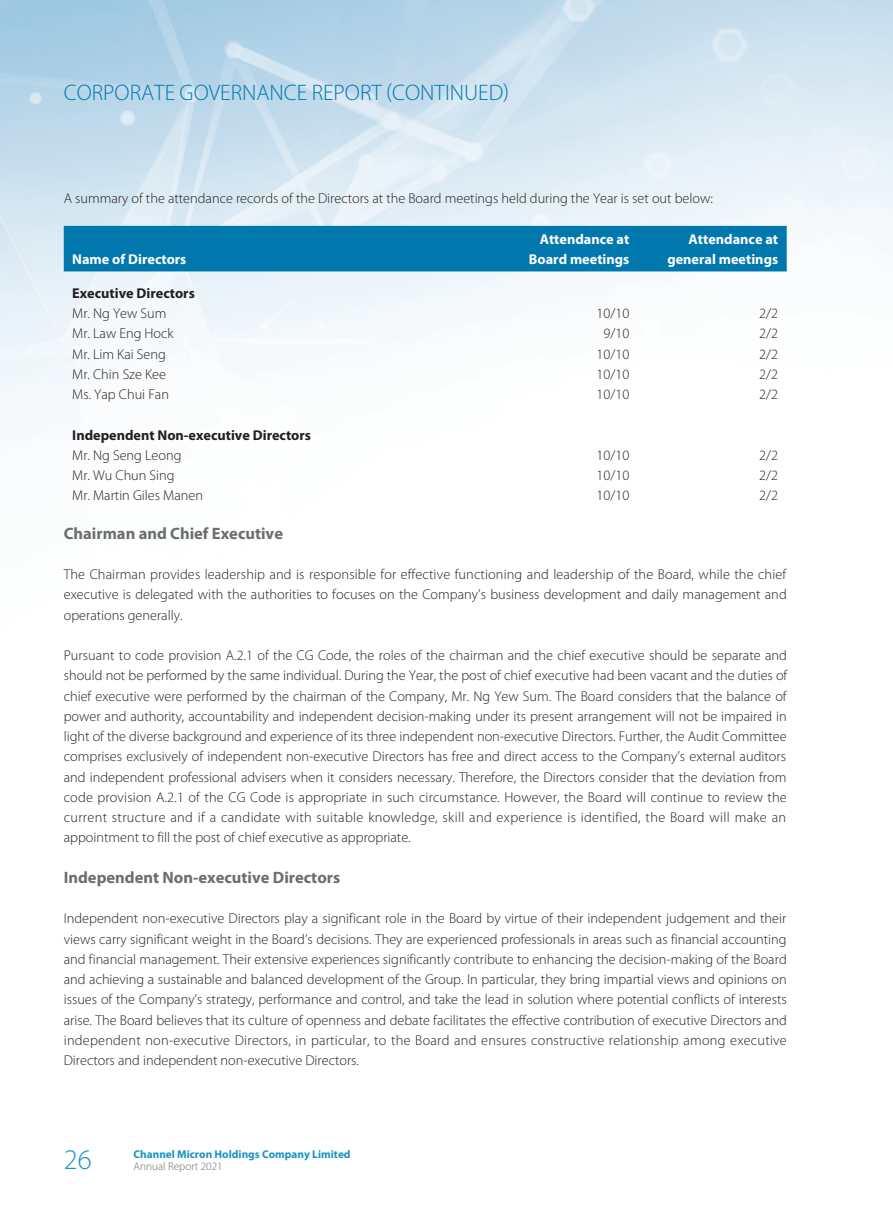
<style>
.page{position:relative;width:893px;height:1212px;background:#fff}
.page>*{position:absolute;margin:0;border:0;box-sizing:border-box;transform-origin:0 0}
.t1{font:300 28.5px "Myriad Pro";color:#1993c2}
.t2{font:300 22.5px "Myriad Pro";color:#0078ae}
._02_H2{font:700 16.5px "Myriad Pro";color:#6c6d70}
._00_txt{font:300 14.25px/20.2px "Myriad Pro";color:#231f20;text-align:justify}
._50_Table_txt{font:300 14.25px "Myriad Pro";color:#231f20}
._50_Table_txt-2{font:700 14.25px "Myriad Pro";color:#fff}
._50_Table_txt-3{font:700 14.25px "Myriad Pro";color:#231f20}
.t3{font:700 11.25px "Myriad Pro";color:#1993c2}
.t4{font:300 11.25px "Myriad Pro";color:#6c6d70}
</style>
<div class="page">
<div style="left:64px;top:226px;width:723px;height:45px;background:#0078ae"></div>
<h2 class="t2" style="left:64px;top:79px;width:447px">CORPORATE GOVERNANCE REPORT (CONTINUED)</h2>
<p class="_00_txt" style="left:64px;top:188px;width:651px">A summary of the attendance records of the Directors at the Board meetings held during the Year is set out below:</p>
<p class="_50_Table_txt-2" style="left:72px;top:250px;width:116px">Name of Directors</p>
<p class="_50_Table_txt-2" style="left:540px;top:230px;width:91px">Attendance at</p>
<p class="_50_Table_txt-2" style="left:529px;top:250px;width:102px">Board meetings</p>
<p class="_50_Table_txt-2" style="left:688px;top:230px;width:91px">Attendance at</p>
<p class="_50_Table_txt-2" style="left:667px;top:250px;width:112px">general meetings</p>
<p class="_50_Table_txt-3" style="left:72px;top:284px;width:124px">Executive Directors</p>
<p class="_50_Table_txt" style="left:72px;top:305px;width:96px">Mr. Ng Yew Sum</p>
<p class="_50_Table_txt" style="left:596px;top:305px;width:34px">10/10</p>
<p class="_50_Table_txt" style="left:759px;top:305px;width:20px">2/2</p>
<p class="_50_Table_txt" style="left:72px;top:325px;width:103px">Mr. Law Eng Hock</p>
<p class="_50_Table_txt" style="left:603px;top:325px;width:27px">9/10</p>
<p class="_50_Table_txt" style="left:759px;top:325px;width:20px">2/2</p>
<p class="_50_Table_txt" style="left:72px;top:345px;width:95px">Mr. Lim Kai Seng</p>
<p class="_50_Table_txt" style="left:596px;top:345px;width:34px">10/10</p>
<p class="_50_Table_txt" style="left:759px;top:345px;width:20px">2/2</p>
<p class="_50_Table_txt" style="left:72px;top:366px;width:95px">Mr. Chin Sze Kee</p>
<p class="_50_Table_txt" style="left:596px;top:366px;width:34px">10/10</p>
<p class="_50_Table_txt" style="left:759px;top:366px;width:20px">2/2</p>
<p class="_50_Table_txt" style="left:72px;top:386px;width:98px">Ms. Yap Chui Fan</p>
<p class="_50_Table_txt" style="left:596px;top:386px;width:34px">10/10</p>
<p class="_50_Table_txt" style="left:759px;top:386px;width:20px">2/2</p>
<p class="_50_Table_txt-3" style="left:72px;top:426px;width:240px">Independent Non-executive Directors</p>
<p class="_50_Table_txt" style="left:72px;top:447px;width:111px">Mr. Ng Seng Leong</p>
<p class="_50_Table_txt" style="left:596px;top:447px;width:34px">10/10</p>
<p class="_50_Table_txt" style="left:759px;top:447px;width:20px">2/2</p>
<p class="_50_Table_txt" style="left:72px;top:467px;width:104px">Mr. Wu Chun Sing</p>
<p class="_50_Table_txt" style="left:596px;top:467px;width:34px">10/10</p>
<p class="_50_Table_txt" style="left:759px;top:467px;width:20px">2/2</p>
<p class="_50_Table_txt" style="left:72px;top:487px;width:132px">Mr. Martin Giles Manen</p>
<p class="_50_Table_txt" style="left:596px;top:487px;width:34px">10/10</p>
<p class="_50_Table_txt" style="left:759px;top:487px;width:20px">2/2</p>
<p class="_02_H2" style="left:64px;top:522px;width:221px">Chairman and Chief Executive</p>
<p class="_00_txt" style="left:64px;top:564px;width:724px">The Chairman provides leadership and is responsible for effective functioning and leadership of the Board, while the chief executive is delegated with the authorities to focuses on the Company’s business development and daily management and operations generally.</p>
<p class="_00_txt" style="left:64px;top:645px;width:725px">Pursuant to code provision A.2.1 of the CG Code, the roles of the chairman and the chief executive should be separate and should not be performed by the same individual. During the Year, the post of chief executive had been vacant and the duties of chief executive were performed by the chairman of the Company, Mr. Ng Yew Sum. The Board considers that the balance of power and authority, accountability and independent decision-making under its present arrangement will not be impaired in light of the diverse background and experience of its three independent non-executive Directors. Further, the Audit Committee comprises exclusively of independent non-executive Directors has free and direct access to the Company’s external auditors and independent professional advisers when it considers necessary. Therefore, the Directors consider that the deviation from code provision A.2.1 of the CG Code is appropriate in such circumstance. However, the Board will continue to review the current structure and if a candidate with suitable knowledge, skill and experience is identified, the Board will make an appointment to fill the post of chief executive as appropriate.</p>
<p class="_02_H2" style="left:64px;top:866px;width:278px">Independent Non-executive Directors</p>
<p class="_00_txt" style="left:64px;top:908px;width:725px">Independent non-executive Directors play a significant role in the Board by virtue of their independent judgement and their views carry significant weight in the Board’s decisions. They are experienced professionals in areas such as financial accounting and financial management. Their extensive experiences significantly contribute to enhancing the decision-making of the Board and achieving a sustainable and balanced development of the Group. In particular, they bring impartial views and opinions on issues of the Company’s strategy, performance and control, and take the lead in solution where potential conflicts of interests arise. The Board believes that its culture of openness and debate facilitates the effective contribution of executive Directors and independent non-executive Directors, in particular, to the Board and ensures constructive relationship among executive Directors and independent non-executive Directors.</p>
<p class="t3" style="left:133px;top:1147px;width:219px">Channel Micron Holdings Company Limited</p>
<h1 class="t1" style="left:64px;top:1142px;width:29px">26</h1>
<p class="t4" style="left:133px;top:1159px;width:91px">Annual Report 2021</p>
</div>
